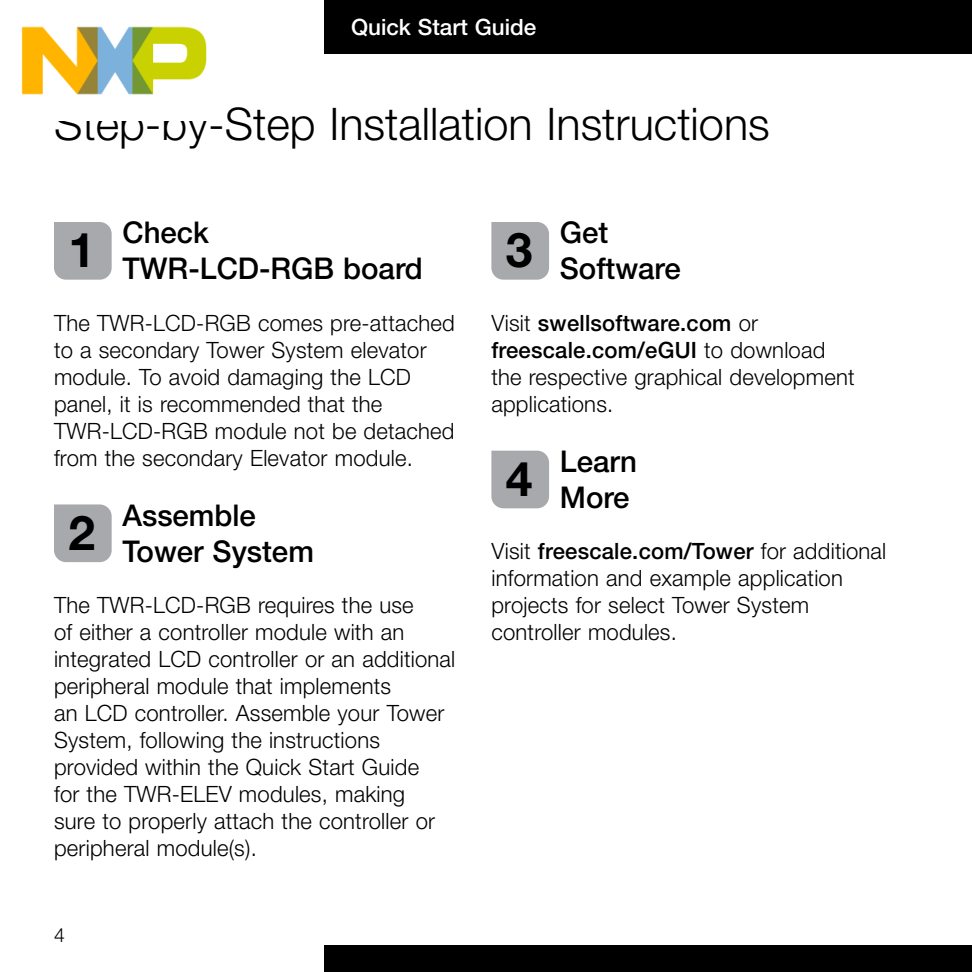
<style>
.page{position:relative;width:972px;height:972px;background:#fff}
.page>*{position:absolute;margin:0;border:0;box-sizing:border-box;transform-origin:0 0}
.t1{font:700 48px "Helvetica Neue LT Pro";color:#000}
.t2{font:300 45px "Helvetica Neue LT Pro";color:#000}
.t3{font:500 30px/36px "Helvetica Neue LT Pro";color:#000}
.t4{font:300 22.5px/27px "Helvetica Neue LT Pro";letter-spacing:.01em;color:#000}
.t5{font:500 22.5px "Helvetica Neue LT Pro";color:#fff}
.t6{font:300 19.5px "Helvetica Neue LT Pro";color:#000}
.s1{font-weight:500}
</style>
<div class="page">
<div style="left:324px;top:0;width:648px;height:54px;background:#000"></div>
<div style="left:324px;top:945px;width:648px;height:27px;background:#000"></div>
<div style="left:54px;top:222px;width:58px;height:58px;background:#a7a9ac"></div>
<div style="left:54px;top:504px;width:58px;height:58px;background:#a7a9ac"></div>
<div style="left:491px;top:222px;width:58px;height:58px;background:#a7a9ac"></div>
<div style="left:491px;top:451px;width:58px;height:57px;background:#a7a9ac"></div>
<img style="left:21px;top:26px;width:186px;height:69px">
<p class="t5" style="left:351px;top:13px;width:187px">Quick Start Guide</p>
<h2 class="t2" style="left:54px;top:97px;width:717px">Step-by-Step Installation Instructions</h2>
<h3 class="t3" style="left:122px;top:214px;width:302px">Check<br>TWR-LCD-RGB board</h3>
<p class="t4" style="left:54px;top:309px;width:402px">The TWR-LCD-RGB comes pre-attached to a secondary Tower System elevator module. To avoid damaging the LCD panel, it is recommended that the TWR-LCD-RGB module not be detached from the secondary Elevator module.</p>
<h3 class="t3" style="left:122px;top:497px;width:193px">Assemble<br>Tower System</h3>
<p class="t4" style="left:54px;top:591px;width:403px">The TWR-LCD-RGB requires the use<br>of either a controller module with an integrated LCD controller or an additional peripheral module that implements<br>an LCD controller. Assemble your Tower System, following the instructions provided within the Quick Start Guide<br>for the TWR-ELEV modules, making<br>sure to properly attach the controller or peripheral module(s).</p>
<h1 class="t1" style="left:69px;top:220px;width:28px">1</h1>
<h1 class="t1" style="left:69px;top:502px;width:28px">2</h1>
<p class="t6" style="left:54px;top:923px;width:12px">4</p>
<h3 class="t3" style="left:560px;top:214px;width:122px">Get<br>Software</h3>
<p class="t4" style="left:491px;top:309px;width:365px">Visit <span class="s1">swellsoftware.com</span> or <span class="s1">freescale.com/eGUI</span> to download the respective graphical development applications.</p>
<h3 class="t3" style="left:560px;top:443px;width:79px">Learn<br>More</h3>
<p class="t4" style="left:491px;top:537px;width:396px">Visit <span class="s1">freescale.com/Tower</span> for additional information and example application projects for select Tower System controller modules.</p>
<h1 class="t1" style="left:506px;top:220px;width:28px">3</h1>
<h1 class="t1" style="left:506px;top:448px;width:28px">4</h1>
</div>
